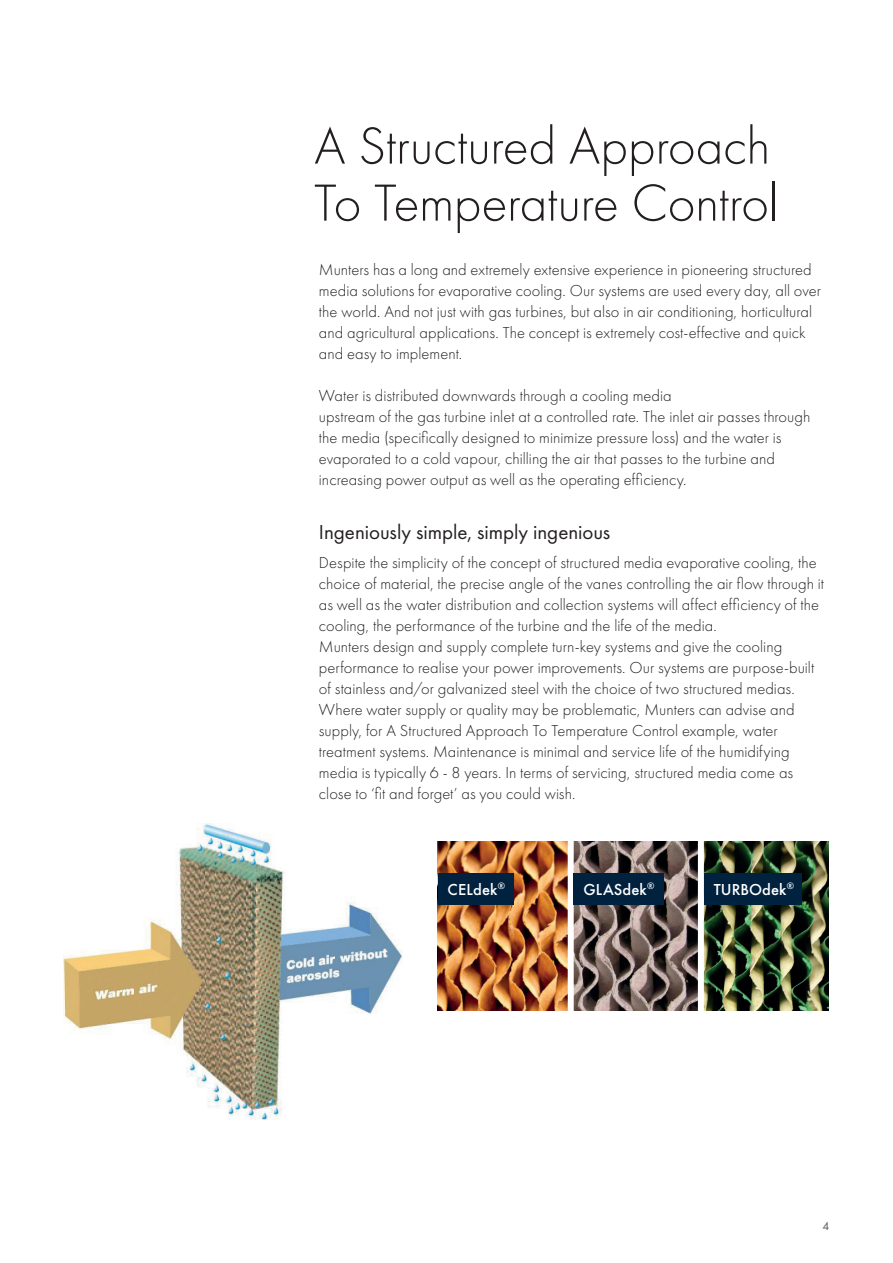
<style>
.page{position:relative;width:893px;height:1263px;background:#fff}
.page>*{position:absolute;margin:0;border:0;box-sizing:border-box;transform-origin:0 0}
.t1{font:54px/57px "Futura PT Light";letter-spacing:-.01em;color:#231f20}
.t2{font:21px "Futura PT";color:#231f20}
.t3{font:16.5px/21px "Futura PT Light";letter-spacing:.005em;color:#231f20}
.t4{font:500 16.5px "Futura";letter-spacing:.01em;color:#fff}
.t5{font:12px "Futura PT";color:#57585a}
</style>
<div class="page">
<img style="left:64px;top:823px;width:339px;height:297px">
<img style="left:438px;top:841px;width:130px;height:169px">
<svg style="left:574px;top:841px;width:124px;height:169px;background:#6e5f5b"></svg>
<img style="left:704px;top:841px;width:124px;height:169px">
<div style="left:438px;top:873px;width:76px;height:32px;background:#00223f"></div>
<div style="left:574px;top:873px;width:90px;height:32px;background:#00223f"></div>
<div style="left:704px;top:873px;width:98px;height:32px;background:#00223f"></div>
<h1 class="t1" style="left:314px;top:118px;width:466px">A Structured Approach<br>To Temperature Control</h1>
<p class="t3" style="left:319px;top:259px;width:504px">Munters has a long and extremely extensive experience in pioneering structured media solutions for evaporative cooling. Our systems are used every day, all over the world. And not just with gas turbines, but also in air conditioning, horticultural and agricultural applications. The concept is extremely cost-effective and quick and easy to implement.</p>
<p class="t3" style="left:319px;top:385px;width:493px">Water is distributed downwards through a cooling media<br>upstream of the gas turbine inlet at a controlled rate. The inlet air passes through the media (specifically designed to minimize pressure loss) and the water is evaporated to a cold vapour, chilling the air that passes to the turbine and increasing power output as well as the operating efficiency.</p>
<p class="t2" style="left:319px;top:519px;width:293px">Ingeniously simple, simply ingenious</p>
<p class="t3" style="left:319px;top:552px;width:507px">Despite the simplicity of the concept of structured media evaporative cooling, the choice of material, the precise angle of the vanes controlling the air flow through it as well as the water distribution and collection systems will affect efficiency of the cooling, the performance of the turbine and the life of the media.<br>Munters design and supply complete turn-key systems and give the cooling performance to realise your power improvements. Our systems are purpose-built of stainless and/or galvanized steel with the choice of two structured medias.<br>Where water supply or quality may be problematic, Munters can advise and supply, for A Structured Approach To Temperature Control example, water treatment systems. Maintenance is minimal and service life of the humidifying media is typically 6 - 8 years. In terms of servicing, structured media come as close to ‘fit and forget’ as you could wish.</p>
<p class="t4" style="left:448px;top:879px;width:59px">CELdek<sup>®</sup></p>
<p class="t4" style="left:583px;top:879px;width:72px">GLASdek<sup>®</sup></p>
<p class="t4" style="left:714px;top:879px;width:82px">TURBOdek<sup>®</sup></p>
<p class="t5" style="left:822px;top:1219px;width:8px">4</p>
</div>
